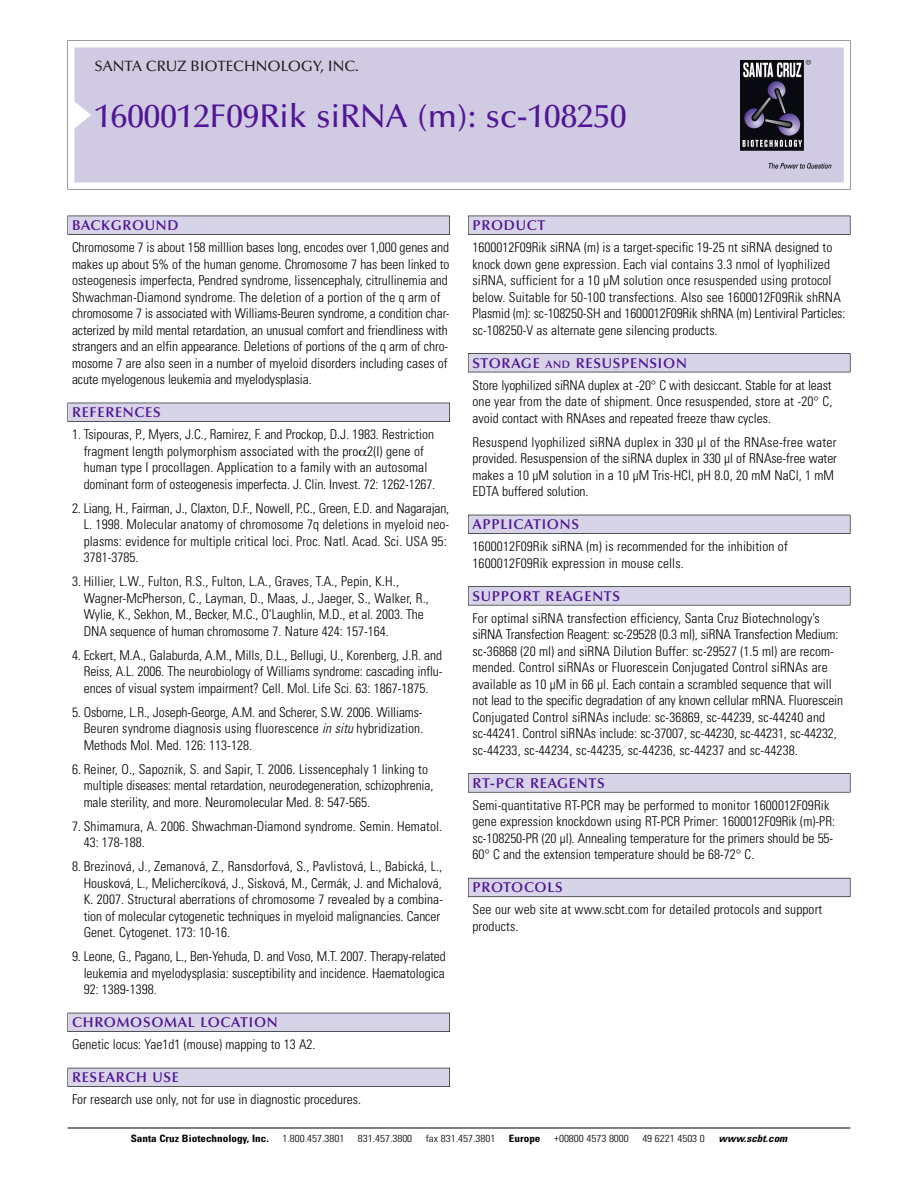
<style>
.page{position:relative;width:918px;height:1188px;background:#fff}
.page>*{position:absolute;margin:0;border:0;box-sizing:border-box;transform-origin:0 0}
.t1{font:500 33px "Optima";color:#511695}
.t2{font:500 15px "Optima";color:#231f20}
.t3{font:600 14.25px "Optima";letter-spacing:.05em;color:#511695}
.t4{font:300 condensed 13.5px/16.5px "Univers";color:#000}
.t5{font:300 condensed 10.2px "Univers";color:#000;scale:1.1 1}
.t6{font:700 condensed 10.2px "Univers";color:#000;scale:1.1 1}
.t7{font:italic 700 condensed 10.2px "Univers";color:#000;scale:1.1 1}
.s1{font-style:italic}
.s2{font-size:10.65px}
</style>
<div class="page">
<svg style="left:68px;top:40px;width:783px;height:149px"></svg>
<div style="left:74px;top:47px;width:770px;height:135px;background:#d1cae3"></div>
<img style="left:741px;top:60px;width:90px;height:108px">
<div style="left:68px;top:216px;width:382px;height:19px;background:#535256"></div>
<div style="left:68px;top:216px;width:381px;height:18px;background:#d7d4e8"></div>
<div style="left:68px;top:403px;width:382px;height:19px;background:#525156"></div>
<div style="left:68px;top:403px;width:381px;height:18px;background:#d7d4e8"></div>
<div style="left:68px;top:1013px;width:382px;height:19px;background:#515057"></div>
<div style="left:68px;top:1013px;width:381px;height:18px;background:#d7d4e8"></div>
<div style="left:68px;top:1068px;width:382px;height:19px;background:#535259"></div>
<div style="left:68px;top:1068px;width:381px;height:18px;background:#d7d4e8"></div>
<div style="left:468px;top:216px;width:382px;height:19px;background:#535256"></div>
<div style="left:468px;top:216px;width:382px;height:18px;background:#d7d4e8"></div>
<div style="left:468px;top:353px;width:382px;height:19px;background:#515155"></div>
<div style="left:468px;top:354px;width:382px;height:18px;background:#d7d4e8"></div>
<div style="left:468px;top:515px;width:382px;height:19px;background:#515057"></div>
<div style="left:468px;top:515px;width:382px;height:18px;background:#d7d4e8"></div>
<div style="left:468px;top:586px;width:382px;height:19px;background:#575659"></div>
<div style="left:468px;top:587px;width:382px;height:18px;background:#d7d4e8"></div>
<svg style="left:468px;top:773px;width:382px;height:20px"></svg>
<div style="left:468px;top:774px;width:382px;height:18px;background:#d7d4e8"></div>
<div style="left:468px;top:878px;width:382px;height:19px;background:#64626c"></div>
<div style="left:468px;top:878px;width:382px;height:18px;background:#d7d4e8"></div>
<hr style="left:68px;top:1128px;width:782px;height:1px;background:#000">
<p class="t2" style="left:94px;top:60px;width:266px">SANTA CRUZ BIOTECHNOLOGY, INC.</p>
<p class="t1" style="left:94px;top:102px;width:534px">1600012F09Rik siRNA (m): sc-108250</p>
<p class="t3" style="left:72px;top:219px;width:108px">BACKGROUND</p>
<p class="t4" style="left:72px;top:240px;width:379px">Chromosome 7 is about 158 milllion bases long, encodes over 1,000 genes and makes up about 5% of the human genome. Chromosome 7 has been linked to osteogenesis imperfecta, Pendred syndrome, lissencephaly, citrullinemia and Shwachman-Diamond syndrome. The deletion of a portion of the q arm of chromosome 7 is associated with Williams-Beuren syndrome, a condition char&shy;acterized by mild mental retardation, an unusual comfort and friendliness with strangers and an elfin appearance. Deletions of portions of the q arm of chro&shy;mosome 7 are also seen in a number of myeloid disorders including cases of acute myelogenous leukemia and myelodysplasia.</p>
<p class="t3" style="left:72px;top:406px;width:90px">REFERENCES</p>
<p class="t4" style="left:84px;top:427px;width:353px;text-indent:-12px">1. Tsipouras, P., Myers, J.C., Ramirez, F. and Prockop, D.J. 1983. Restriction fragment length polymorphism associated with the pro 2(I) gene of human type I procollagen. Application to a family with an autosomal dominant form of osteogenesis imperfecta. J. Clin. Invest. 72: 1262-1267.</p>
<p class="t4" style="left:84px;top:501px;width:367px;text-indent:-12px">2. Liang, H., Fairman, J., Claxton, D.F., Nowell, P.C., Green, E.D. and Nagarajan, L. 1998. Molecular anatomy of chromosome 7q deletions in myeloid neo&shy;plasms: evidence for multiple critical loci. Proc. Natl. Acad. Sci. USA 95:<br>3781-3785.</p>
<p class="t4" style="left:84px;top:574px;width:347px;text-indent:-12px">3. Hillier, L.W., Fulton, R.S., Fulton, L.A., Graves, T.A., Pepin, K.H., Wagner-McPherson, C., Layman, D., Maas, J., Jaeger, S., Walker, R., Wylie, K., Sekhon, M., Becker, M.C., O’Laughlin, M.D., et al. 2003. The DNA sequence of human chromosome 7. Nature 424: 157-164.</p>
<p class="t4" style="left:84px;top:648px;width:360px;text-align:justify;text-indent:-12px">4. Eckert, M.A., Galaburda, A.M., Mills, D.L., Bellugi, U., Korenberg, J.R. and Reiss, A.L. 2006. The neurobiology of Williams syndrome: cascading influ&shy;ences of visual system impairment? Cell. Mol. Life Sci. 63: 1867-1875.</p>
<p class="t4" style="left:84px;top:705px;width:341px;text-align:justify;text-indent:-12px">5. Osborne, L.R., Joseph-George, A.M. and Scherer, S.W. 2006. Williams-Beuren syndrome diagnosis using fluorescence <span class="s1">in situ</span>hybridization.<br>Methods Mol. Med. 126: 113-128.</p>
<p class="t4" style="left:84px;top:762px;width:351px;text-indent:-12px">6. Reiner, O., Sapoznik, S. and Sapir, T. 2006. Lissencephaly 1 linking to multiple diseases: mental retardation, neurodegeneration, schizophrenia, male sterility, and more. Neuromolecular Med. 8: 547-565.</p>
<p class="t4" style="left:84px;top:819px;width:360px;text-indent:-12px">7. Shimamura, A. 2006. Shwachman-Diamond syndrome. Semin. Hematol.<br>43: 178-188.</p>
<p class="t4" style="left:84px;top:859px;width:361px;text-indent:-12px">8. Brezinová, J., Zemanová, Z., Ransdorfová, S., Pavlistová, L., Babická, L., Housková, L., Melichercíková, J., Sisková, M., Cermák, J. and Michalová, K. 2007. Structural aberrations of chromosome 7 revealed by a combina&shy;tion of molecular cytogenetic techniques in myeloid malignancies. Cancer Genet. Cytogenet. 173: 10-16.</p>
<p class="t4" style="left:84px;top:949px;width:364px;text-align:justify;text-indent:-12px">9. Leone, G., Pagano, L., Ben-Yehuda, D. and Voso, M.T. 2007. Therapy-related leukemia and myelodysplasia: susceptibility and incidence. Haematologica 92: 1389-1398.</p>
<p class="t3" style="left:72px;top:1016px;width:207px">CHROMOSOMAL LOCATION</p>
<p class="t4" style="left:72px;top:1038px;width:245px">Genetic locus: Yae1d1 (mouse) mapping to 13 A2.</p>
<p class="t3" style="left:72px;top:1071px;width:109px">RESEARCH USE</p>
<p class="t4" style="left:72px;top:1093px;width:291px">For research use only, not for use in diagnostic procedures.</p>
<p class="t3" style="left:473px;top:219px;width:74px">PRODUCT</p>
<p class="t4" style="left:473px;top:240px;width:374px">1600012F09Rik siRNA (m) is a target-specific 19-25 nt siRNA designed to knock down gene expression. Each vial contains 3.3 nmol of lyophilized siRNA, sufficient for a 10 µM solution once resuspended using protocol below. Suitable for 50-100 transfections. Also see 1600012F09Rik shRNA Plasmid (m): sc-108250-SH and 1600012F09Rik shRNA (m) Lentiviral Particles: sc-108250-V as alternate gene silencing products.</p>
<p class="t3" style="left:473px;top:357px;width:216px">STORAGE <span class="s2">AND</span> RESUSPENSION</p>
<p class="t4" style="left:473px;top:378px;width:361px;text-align:justify">Store lyophilized siRNA duplex at -20° C with desiccant. Stable for at least one year from the date of shipment. Once resuspended, store at -20° C, avoid contact with RNAses and repeated freeze thaw cycles.</p>
<p class="t4" style="left:473px;top:435px;width:366px">Resuspend lyophilized siRNA duplex in 330 µl of the RNAse-free water provided. Resuspension of the siRNA duplex in 330 µl of RNAse-free water makes a 10 µM solution in a 10 µM Tris-HCl, pH 8.0, 20 mM NaCl, 1 mM EDTA buffered solution.</p>
<p class="t3" style="left:473px;top:518px;width:108px">APPLICATIONS</p>
<p class="t4" style="left:473px;top:540px;width:317px">1600012F09Rik siRNA (m) is recommended for the inhibition of<br>1600012F09Rik expression in mouse cells.</p>
<p class="t3" style="left:473px;top:590px;width:149px">SUPPORT REAGENTS</p>
<p class="t4" style="left:473px;top:611px;width:372px">For optimal siRNA transfection efficiency, Santa Cruz Biotechnology’s siRNA Transfection Reagent: sc-29528 (0.3 ml), siRNA Transfection Medium: sc-36868 (20 ml) and siRNA Dilution Buffer: sc-29527 (1.5 ml) are recom&shy;mended. Control siRNAs or Fluorescein Conjugated Control siRNAs are available as 10 µM in 66 µl. Each contain a scrambled sequence that will not lead to the specific degradation of any known cellular mRNA. Fluorescein Conjugated Control siRNAs include: sc-36869, sc-44239, sc-44240 and sc-44241. Control siRNAs include: sc-37007, sc-44230, sc-44231, sc-44232, sc-44233, sc-44234, sc-44235, sc-44236, sc-44237 and sc-44238.</p>
<p class="t3" style="left:473px;top:777px;width:134px">RT-PCR REAGENTS</p>
<p class="t4" style="left:473px;top:798px;width:364px">Semi-quantitative RT-PCR may be performed to monitor 1600012F09Rik gene expression knockdown using RT-PCR Primer: 1600012F09Rik (m)-PR: sc-108250-PR (20 µl). Annealing temperature for the primers should be 55- 60° C and the extension temperature should be 68-72° C.</p>
<p class="t3" style="left:473px;top:882px;width:92px">PROTOCOLS</p>
<p class="t4" style="left:473px;top:903px;width:351px">See our web site at www.scbt.com for detailed protocols and support products.</p>
<p class="t6" style="left:131px;top:1135px;width:127px">Santa Cruz Biotechnology, Inc.</p>
<p class="t5" style="left:282px;top:1135px;width:58px">1.800.457.3801</p>
<p class="t5" style="left:358px;top:1135px;width:51px">831.457.3800</p>
<p class="t5" style="left:426px;top:1135px;width:65px">fax 831.457.3801</p>
<p class="t6" style="left:509px;top:1135px;width:30px">Europe</p>
<p class="t5" style="left:554px;top:1135px;width:69px">+00800 4573 8000</p>
<p class="t5" style="left:642px;top:1135px;width:58px">49 6221 4503 0</p>
<p class="t7" style="left:719px;top:1135px;width:66px">www.scbt.com</p>
</div>
